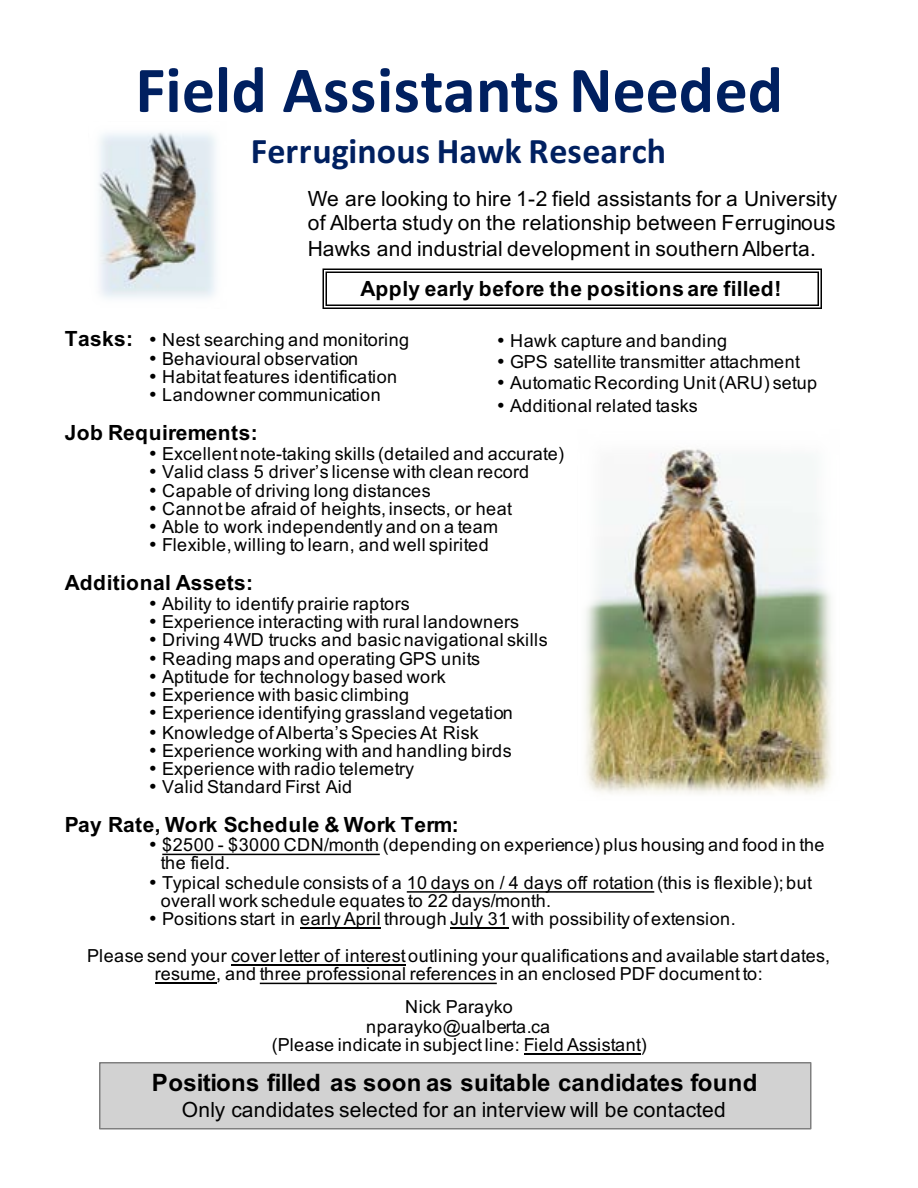
<style>
.page{position:relative;width:918px;height:1188px;background:#fff}
.page>*{position:absolute;margin:0;border:0;box-sizing:border-box;transform-origin:0 0}
.t1{font:700 66px "Calibri";letter-spacing:.005em;color:#002060}
.t2{font:700 36px "Calibri";letter-spacing:.005em;color:#002060}
.t3{font:italic 700 27px "Calibri";letter-spacing:.05em;color:#000}
.t4{font:700 24px "Arial";letter-spacing:.005em;color:#000}
.t5{font:21px/24.8px "Arial";letter-spacing:.015em;color:#000;text-align:justify}
.t6{font:700 21px "Arial";letter-spacing:.015em;color:#000}
.t7{font:18px/18px "Arial";letter-spacing:.025em;color:#000}
.t8{font:18px "Arial";color:#000}
.s1{font-weight:700;font-size:21px}
</style>
<div class="page">
<svg style="left:162px;top:854px;width:218px;height:1px"></svg>
<svg style="left:407px;top:891px;width:247px;height:2px"></svg>
<hr style="left:300px;top:927px;width:81px;height:2px;background:#000">
<hr style="left:450px;top:927px;width:59px;height:2px;background:#000">
<hr style="left:231px;top:965px;width:174px;height:1px;background:#000">
<hr style="left:155px;top:983px;width:61px;height:1px;background:#000">
<svg style="left:260px;top:983px;width:237px;height:1px"></svg>
<hr style="left:524px;top:1053px;width:117px;height:2px;background:#000">
<div style="left:100px;top:1063px;width:711px;height:66px;background:#d2d2d2"></div>
<div style="left:99px;top:1062px;width:713px;height:68px;border:2px solid #7f7f7f"></div>
<svg style="left:322px;top:268px;width:500px;height:41px"></svg>
<img style="left:98px;top:132px;width:118px;height:166px">
<img style="left:585px;top:449px;width:247px;height:345px">
<h1 class="t1" style="left:135px;top:43px;width:649px">Field Assistants Needed</h1>
<h2 class="t2" style="left:251px;top:125px;width:417px">Ferruginous Hawk Research</h2>
<p class="t5" style="left:308px;top:187px;width:531px">We are looking to hire 1--2 field assistants for a University of Alberta study on the relationship between Ferruginous Hawks and industrial development in southern Alberta.</p>
<p class="t6" style="left:360px;top:274px;width:422px">Apply early before the positions are filled!</p>
<p class="t7" style="left:65px;top:330px;width:346px"><span class="s1">Tasks:</span> • Nest searching and monitoring</p>
<p class="t7" style="left:149px;top:350px;width:211px">• Behavioural observation</p>
<p class="t7" style="left:149px;top:368px;width:250px">• Habitat features identification</p>
<p class="t7" style="left:149px;top:386px;width:233px">• Landowner communication</p>
<p class="t6" style="left:65px;top:418px;width:195px">Job Requirements:</p>
<p class="t7" style="left:149px;top:444px;width:417px">• Excellent note--taking skills (detailed and accurate)</p>
<p class="t7" style="left:149px;top:462px;width:382px">• Valid class 5 driver’s license with clean record</p>
<p class="t7" style="left:149px;top:482px;width:283px">• Capable of driving long distances</p>
<p class="t7" style="left:149px;top:500px;width:365px">• Cannot be afraid of heights, insects, or heat</p>
<p class="t7" style="left:149px;top:518px;width:351px">• Able to work independently and on a team</p>
<p class="t7" style="left:149px;top:536px;width:341px">• Flexible, willing to learn, and well spirited</p>
<p class="t6" style="left:65px;top:568px;width:190px">Additional Assets:</p>
<p class="t7" style="left:149px;top:594px;width:262px">• Ability to identify prairie raptors</p>
<p class="t7" style="left:149px;top:612px;width:372px">• Experience interacting with rural landowners</p>
<p class="t7" style="left:149px;top:630px;width:400px">• Driving 4WD trucks and basic navigational skills</p>
<p class="t7" style="left:149px;top:650px;width:333px">• Reading maps and operating GPS units</p>
<p class="t7" style="left:149px;top:668px;width:298px">• Aptitude for technology based work</p>
<p class="t7" style="left:149px;top:686px;width:262px">• Experience with basic climbing</p>
<p class="t7" style="left:149px;top:704px;width:365px">• Experience identifying grassland vegetation</p>
<p class="t7" style="left:149px;top:723px;width:331px">• Knowledge of Alberta’s Species At Risk</p>
<p class="t7" style="left:149px;top:741px;width:364px">• Experience working with and handling birds</p>
<p class="t7" style="left:149px;top:759px;width:267px">• Experience with radio telemetry</p>
<p class="t7" style="left:149px;top:777px;width:205px">• Valid Standard First Aid</p>
<p class="t6" style="left:65px;top:810px;width:396px">Pay Rate, Work Schedule &amp; Work Term:</p>
<p class="t7" style="left:161px;top:836px;width:665px;text-indent:-12px">• $2500 -- $3000 CDN/month (depending on experience) plus housing and food in the the field.</p>
<p class="t7" style="left:161px;top:873px;width:653px;text-indent:-12px">• Typical schedule consists of a 10 days on / 4 days off rotation (this is flexible);; but overall work schedule equates to 22 days/month.</p>
<p class="t7" style="left:87px;top:900px;width:744px;line-height:37.5px;text-indent:61px">• Positions start in early April through July 31 with possibility of extension.<br>Please send your cover letter of interest outlining your qualifications and available start dates,</p>
<p class="t7" style="left:155px;top:957px;width:609px;line-height:33px;text-align:center">resume, and three professional references in an enclosed PDF document to:<br>Nick Parayko</p>
<p class="t7" style="left:272px;top:1017px;width:376px;text-align:center">nparayko@ualberta.ca<br>(Please indicate in subject line: Field Assistant)</p>
<p class="t7" style="left:497px;top:332px;width:232px">• Hawk capture and banding</p>
<p class="t8" style="left:497px;top:350px;width:305px">• GPS satellite transmitter attachment</p>
<p class="t7" style="left:497px;top:374px;width:322px">• Automatic Recording Unit (ARU) setup</p>
<p class="t7" style="left:497px;top:396px;width:202px">• Additional related tasks</p>
<h3 class="t4" style="left:152px;top:1066px;width:607px">Positions filled as soon as suitable candidates found</h3>
<p class="t5" style="left:182px;top:1097px;width:545px">Only candidates selected for an interview will be contacted</p>
<h3 class="t3" style="left:226px;top:1090px;width:468px">“from biomolecules to the biosphere”</h3>
</div>
